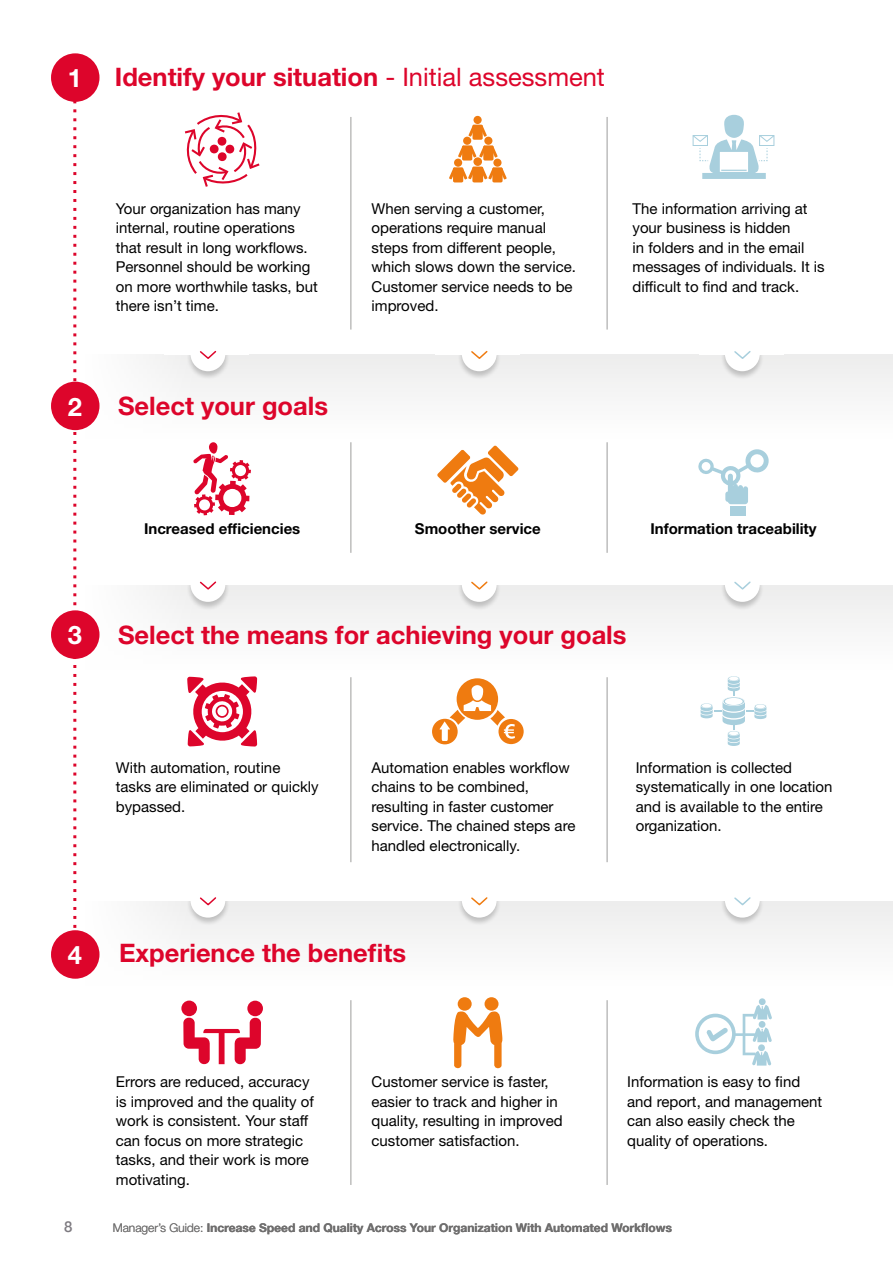
<style>
.page{position:relative;width:893px;height:1263px;background:#fff}
.page>*{position:absolute;margin:0;border:0;box-sizing:border-box;transform-origin:0 0}
.t1{font:700 25.5px "Helvetica Neue LT Std";color:#dd052b}
.t2{font:700 25.5px "Helvetica Neue LT Pro";color:#dd052b}
.t3{font:700 25.5px "Helvetica Neue LT Std";color:#fff}
.t4{font:15px/19.5px "Helvetica Neue LT Std";color:#000}
.t5{font:700 15px "Helvetica Neue LT Pro";color:#000}
.t6{font:500 15px "Helvetica Neue";color:#7d7a80}
.t7{font:700 12px "Helvetica Neue LT";color:#706f6f}
.s1{font-weight:400}
.s2{font-family:"Helvetica Neue LT Pro";font-weight:300}
</style>
<div class="page">
<div style="left:0;top:902px;width:893px;height:85px;background:#f6f6f6"></div>
<div style="left:186px;top:882px;width:44px;height:44px;background:#000;opacity:.2"></div>
<div style="left:190px;top:883px;width:35px;height:34px;background:#fff;border-radius:50%"></div>
<div style="left:165px;top:878px;width:84px;height:23px;background:#fff"></div>
<svg style="left:200px;top:897px;width:17px;height:9px"></svg>
<div style="left:457px;top:882px;width:44px;height:44px;background:#000;opacity:.2"></div>
<div style="left:462px;top:883px;width:35px;height:34px;background:#fff;border-radius:50%"></div>
<div style="left:436px;top:878px;width:84px;height:23px;background:#fff"></div>
<svg style="left:471px;top:897px;width:17px;height:9px"></svg>
<div style="left:720px;top:882px;width:44px;height:44px;background:#000;opacity:.2"></div>
<div style="left:725px;top:883px;width:35px;height:34px;background:#fff;border-radius:50%"></div>
<div style="left:699px;top:878px;width:84px;height:23px;background:#fff"></div>
<svg style="left:734px;top:897px;width:17px;height:9px"></svg>
<div style="left:0;top:586px;width:893px;height:85px;background:#f6f6f6"></div>
<div style="left:0;top:355px;width:893px;height:85px;background:#f6f6f6"></div>
<div style="left:0;top:341px;width:196px;height:110px;background:#fff"></div>
<div style="left:0;top:575px;width:196px;height:102px;background:#fff"></div>
<div style="left:0;top:892px;width:196px;height:102px;background:#fff"></div>
<hr style="left:350px;top:117px;width:1px;height:213px;background:#9d9d9c">
<hr style="left:350px;top:677px;width:1px;height:185px;background:#9d9d9c">
<hr style="left:350px;top:442px;width:1px;height:111px;background:#9d9d9c">
<hr style="left:607px;top:117px;width:1px;height:213px;background:#9d9d9c">
<hr style="left:607px;top:677px;width:1px;height:185px;background:#9d9d9c">
<hr style="left:607px;top:442px;width:1px;height:111px;background:#9d9d9c">
<svg style="left:73px;top:102px;width:3px;height:826px"></svg>
<div style="left:51px;top:382px;width:48px;height:48px;background:#dd052b;border-radius:50%"></div>
<div style="left:51px;top:610px;width:48px;height:49px;background:#dd052b;border-radius:50%"></div>
<svg style="left:184px;top:112px;width:76px;height:75px"></svg>
<div style="left:473px;top:116px;width:9px;height:8px;background:#ef7b10;border-radius:50%"></div>
<div style="left:472px;top:125px;width:11px;height:15px;background:#ef7b10;border-radius:2px"></div>
<svg style="left:468px;top:125px;width:19px;height:12px"></svg>
<div style="left:463px;top:137px;width:8px;height:8px;background:#ef7b10;border-radius:50%"></div>
<div style="left:462px;top:145px;width:10px;height:16px;background:#ef7b10;border-radius:2px"></div>
<div style="left:484px;top:137px;width:8px;height:8px;background:#ef7b10;border-radius:50%"></div>
<div style="left:483px;top:145px;width:10px;height:16px;background:#ef7b10;border-radius:2px"></div>
<svg style="left:458px;top:145px;width:40px;height:13px"></svg>
<div style="left:493px;top:159px;width:8px;height:8px;background:#ef7b10;border-radius:50%"></div>
<div style="left:492px;top:167px;width:11px;height:15px;background:#ef7b10;border-radius:2px"></div>
<div style="left:454px;top:159px;width:8px;height:8px;background:#ef7b10;border-radius:50%"></div>
<div style="left:453px;top:167px;width:10px;height:15px;background:#ef7b10;border-radius:2px"></div>
<div style="left:473px;top:157px;width:9px;height:9px;background:#ef7b10;border-radius:50%"></div>
<div style="left:472px;top:167px;width:11px;height:15px;background:#ef7b10;border-radius:2px"></div>
<svg style="left:449px;top:167px;width:58px;height:13px"></svg>
<svg style="left:692px;top:115px;width:83px;height:64px"></svg>
<svg style="left:437px;top:445px;width:82px;height:70px"></svg>
<svg style="left:193px;top:442px;width:58px;height:73px"></svg>
<svg style="left:698px;top:449px;width:71px;height:55px"></svg>
<div style="left:730px;top:506px;width:15px;height:9px;background:#a8cfdd"></div>
<svg style="left:187px;top:676px;width:70px;height:70px"></svg>
<svg style="left:701px;top:676px;width:65px;height:70px"></svg>
<svg style="left:432px;top:678px;width:92px;height:66px"></svg>
<div style="left:186px;top:336px;width:44px;height:44px;background:#000;opacity:.2"></div>
<div style="left:190px;top:336px;width:35px;height:35px;background:#fff;border-radius:50%"></div>
<div style="left:165px;top:332px;width:84px;height:23px;background:#fff"></div>
<svg style="left:200px;top:350px;width:17px;height:9px"></svg>
<div style="left:186px;top:566px;width:44px;height:45px;background:#000;opacity:.2"></div>
<div style="left:190px;top:567px;width:35px;height:35px;background:#fff;border-radius:50%"></div>
<div style="left:165px;top:562px;width:84px;height:23px;background:#fff"></div>
<svg style="left:200px;top:581px;width:17px;height:9px"></svg>
<div style="left:457px;top:336px;width:44px;height:44px;background:#000;opacity:.2"></div>
<div style="left:462px;top:336px;width:35px;height:35px;background:#fff;border-radius:50%"></div>
<div style="left:436px;top:332px;width:84px;height:23px;background:#fff"></div>
<svg style="left:471px;top:350px;width:17px;height:9px"></svg>
<div style="left:457px;top:566px;width:44px;height:45px;background:#000;opacity:.2"></div>
<div style="left:462px;top:567px;width:35px;height:35px;background:#fff;border-radius:50%"></div>
<div style="left:436px;top:562px;width:84px;height:23px;background:#fff"></div>
<svg style="left:471px;top:581px;width:17px;height:9px"></svg>
<div style="left:720px;top:336px;width:44px;height:44px;background:#000;opacity:.2"></div>
<div style="left:725px;top:336px;width:35px;height:35px;background:#fff;border-radius:50%"></div>
<div style="left:699px;top:332px;width:84px;height:23px;background:#fff"></div>
<svg style="left:734px;top:351px;width:17px;height:8px"></svg>
<div style="left:720px;top:566px;width:44px;height:45px;background:#000;opacity:.2"></div>
<div style="left:725px;top:567px;width:35px;height:35px;background:#fff;border-radius:50%"></div>
<div style="left:699px;top:562px;width:84px;height:23px;background:#fff"></div>
<svg style="left:734px;top:581px;width:17px;height:9px"></svg>
<div style="left:51px;top:53px;width:48px;height:49px;background:#dd052b;border-radius:50%"></div>
<hr style="left:350px;top:1000px;width:1px;height:185px;background:#9d9d9c">
<hr style="left:607px;top:1000px;width:1px;height:185px;background:#9d9d9c">
<div style="left:51px;top:930px;width:48px;height:49px;background:#dd052b;border-radius:50%"></div>
<div style="left:458px;top:997px;width:14px;height:14px;background:#ef7b10;border-radius:50%"></div>
<div style="left:484px;top:997px;width:14px;height:14px;background:#ef7b10;border-radius:50%"></div>
<svg style="left:453px;top:1010px;width:49px;height:59px"></svg>
<div style="left:759px;top:998px;width:7px;height:7px;background:#a8cfdd;border-radius:50%"></div>
<svg style="left:695px;top:1005px;width:77px;height:60px"></svg>
<div style="left:758px;top:1044px;width:7px;height:7px;background:#a8cfdd;border-radius:50%"></div>
<div style="left:247px;top:1001px;width:16px;height:15px;background:#dd052b;border-radius:50%"></div>
<svg style="left:183px;top:1018px;width:78px;height:46px"></svg>
<div style="left:181px;top:1000px;width:16px;height:16px;background:#dd052b;border-radius:50%"></div>
<h1 class="t3" style="left:68px;top:62px;width:16px">1</h1>
<h1 class="t1" style="left:115px;top:61px;width:492px">Identify your situation <span class="s1">- Initial assessment</span></h1>
<h1 class="t3" style="left:68px;top:391px;width:16px">2</h1>
<p class="t4" style="left:116px;top:198px;width:203px">Your organization has many internal, routine operations that result in long workflows.<br>Personnel should be working on more worthwhile tasks, but there isn’t time.</p>
<p class="t4" style="left:372px;top:198px;width:206px">When serving a customer, operations require manual steps from different people, which slows down the service.<br>Customer service needs to be improved.</p>
<h1 class="t1" style="left:118px;top:390px;width:212px">Select your goals</h1>
<p class="t4" style="left:632px;top:198px;width:194px">The information arriving at your business is hidden<br>in folders and in the email messages of individuals. It is difficult to find and track.</p>
<h1 class="t3" style="left:68px;top:619px;width:16px">3</h1>
<p class="t5" style="left:144px;top:519px;width:158px">Increased efficiencies</p>
<p class="t5" style="left:415px;top:519px;width:127px">Smoother service</p>
<p class="t5" style="left:650px;top:519px;width:168px">Information traceability</p>
<h1 class="t2" style="left:118px;top:619px;width:510px">Select the means for achieving your goals</h1>
<p class="t4" style="left:116px;top:758px;width:204px">With automation, routine tasks are eliminated or quickly bypassed.</p>
<p class="t4" style="left:372px;top:758px;width:205px">Automation enables workflow chains to be combined, resulting in faster customer service. The chained steps are handled electronically.</p>
<p class="t4" style="left:636px;top:758px;width:198px">Information is collected systematically in one location and is available to the entire organization.</p>
<h1 class="t3" style="left:68px;top:939px;width:16px">4</h1>
<h1 class="t1" style="left:119px;top:937px;width:289px">Experience the benefits</h1>
<p class="t4" style="left:116px;top:1072px;width:200px">Errors are reduced, accuracy is improved and the quality of work is consistent. Your staff can focus on more strategic tasks, and their work is more motivating.</p>
<p class="t4" style="left:372px;top:1072px;width:193px">Customer service is faster, easier to track and higher in quality, resulting in improved customer satisfaction.</p>
<p class="t4" style="left:627px;top:1072px;width:197px">Information is easy to find and report, and management can also easily check the quality of operations.</p>
<p class="t6" style="left:64px;top:1215px;width:10px">8</p>
<p class="t7" style="left:113px;top:1220px;width:561px"><span class="s2">Manager’s Guide:</span> Increase Speed and Quality Across Your Organization With Automated Workflows</p>
</div>
